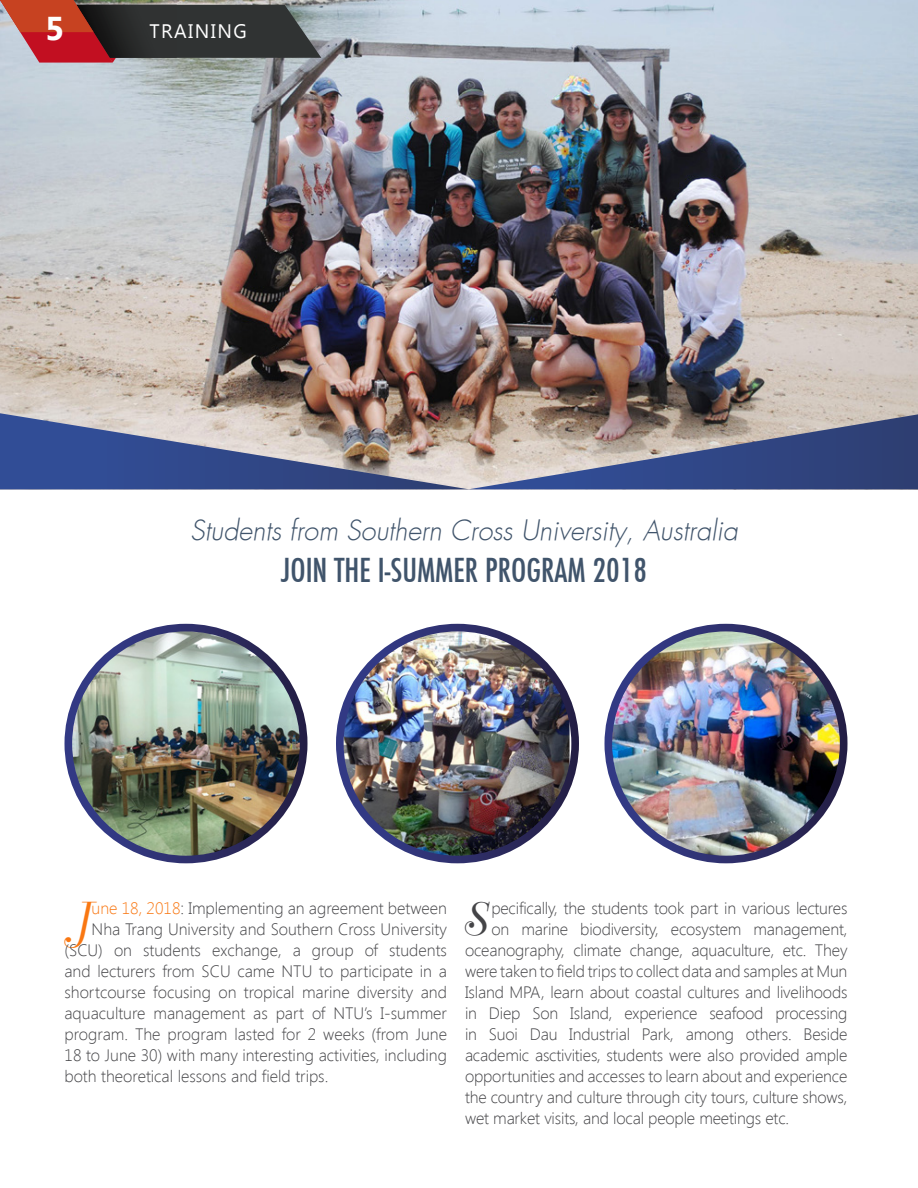
<style>
.page{position:relative;width:918px;height:1188px;background:#fff}
.page>*{position:absolute;margin:0;border:0;box-sizing:border-box;transform-origin:0 0}
.t1{font:46.2px "SFU Belle";color:#f97712}
.t2{font:46.2px "SFU Belle";color:#444447}
.t3{font:36px "SFU Function Condensed";color:#40546b}
.t4{font:700 33px "Segoe UI";color:#fff}
.t5{font:italic 300 27px "SFU Futura";color:#40546b}
.t6{font:19.5px "Segoe UI";letter-spacing:.075em;color:#fff}
.t7{font:300 16.5px "Segoe UI";letter-spacing:-.01em;color:#444447}
.s1{color:#f97712}
</style>
<div class="page">
<img style="left:0;top:0;width:918px;height:413px">
<img style="left:341px;top:628px;width:229px;height:232px">
<div style="left:336px;top:624px;width:243px;height:239px;border:8px solid #fff;border-radius:50%"></div>
<img style="left:71px;top:628px;width:233px;height:231px">
<div style="left:65px;top:624px;width:242px;height:239px;border:8px solid #fff;border-radius:50%"></div>
<img style="left:608px;top:628px;width:236px;height:232px">
<div style="left:605px;top:624px;width:242px;height:239px;border:8px solid #fff;border-radius:50%"></div>
<svg style="left:0;top:413px;width:918px;height:76px;background:#787c96"></svg>
<svg style="left:0;top:0;width:321px;height:63px;background:#6a4a48"></svg>
<h3 class="t4" style="left:45px;top:5px;width:20px">5</h3>
<p class="t6" style="left:149px;top:18px;width:99px">TRAINING</p>
<h3 class="t5" style="left:190px;top:510px;width:549px">Students from Southern Cross University, Australia</h3>
<h2 class="t3" style="left:281px;top:542px;width:367px">JOIN THE I-SUMMER PROGRAM 2018</h2>
<p class="t7" style="left:92px;top:897px;width:357px"><span class="s1">une 18, 2018</span>: Implementing an agreement between</p>
<p class="t7" style="left:92px;top:918px;width:357px">Nha Trang University and Southern Cross University</p>
<p class="t7" style="left:65px;top:939px;width:384px">(SCU) on students exchange, a group of students</p>
<p class="t7" style="left:65px;top:960px;width:384px">and lecturers from SCU came NTU to participate in a</p>
<p class="t7" style="left:65px;top:981px;width:384px">shortcourse focusing on tropical marine diversity and</p>
<p class="t7" style="left:65px;top:1002px;width:384px">aquaculture management as part of NTU’s I-summer</p>
<p class="t7" style="left:65px;top:1023px;width:384px">program. The program lasted for 2 weeks (from June</p>
<p class="t7" style="left:65px;top:1044px;width:384px">18 to June 30) with many interesting activities, including</p>
<p class="t7" style="left:65px;top:1065px;width:265px">both theoretical lessons and field trips.</p>
<h1 class="t1" style="left:74px;top:882px;width:15px">J</h1>
<h1 class="t2" style="left:459px;top:882px;width:27px">S</h1>
<p class="t7" style="left:491px;top:897px;width:358px">pecifically, the students took part in various lectures</p>
<p class="t7" style="left:491px;top:918px;width:358px">on marine biodiversity, ecosystem management,</p>
<p class="t7" style="left:465px;top:939px;width:384px">oceanography, climate change, aquaculture, etc. They</p>
<p class="t7" style="left:465px;top:960px;width:384px">were taken to field trips to collect data and samples at Mun</p>
<p class="t7" style="left:465px;top:981px;width:384px">Island MPA, learn about coastal cultures and livelihoods</p>
<p class="t7" style="left:465px;top:1002px;width:384px">in Diep Son Island, experience seafood processing</p>
<p class="t7" style="left:465px;top:1023px;width:384px">in Suoi Dau Industrial Park, among others. Beside</p>
<p class="t7" style="left:465px;top:1044px;width:384px">academic asctivities, students were also provided ample</p>
<p class="t7" style="left:465px;top:1065px;width:384px">opportunities and accesses to learn about and experience</p>
<p class="t7" style="left:465px;top:1086px;width:384px">the country and culture through city tours, culture shows,</p>
<p class="t7" style="left:465px;top:1107px;width:326px">wet market visits, and local people meetings etc.</p>
</div>
